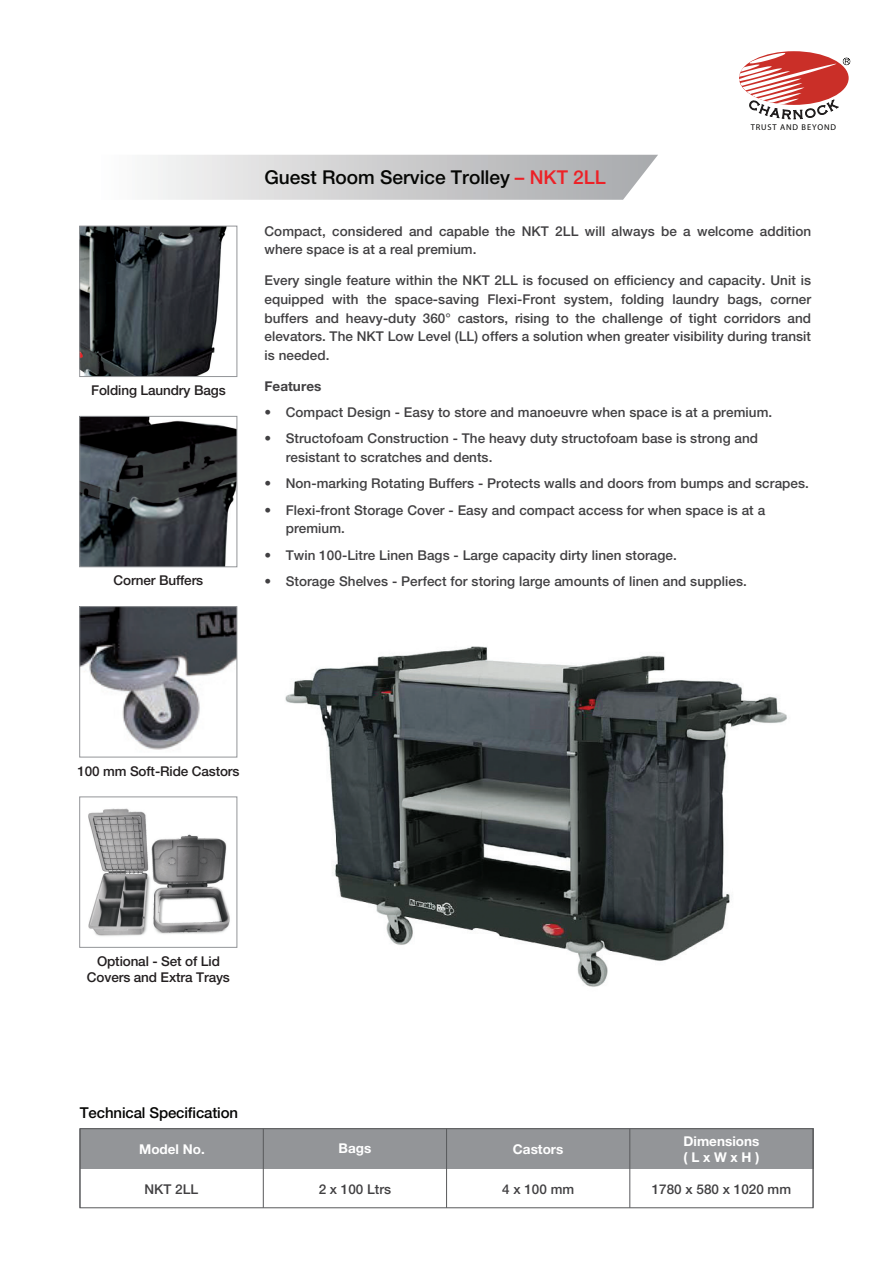
<style>
.page{position:relative;width:893px;height:1263px;background:#fff}
.page>*{position:absolute;margin:0;border:0;box-sizing:border-box;transform-origin:0 0}
.t1{font:500 19.05px "Helvetica Neue";color:#050604}
.t2{font:500 15px "Helvetica Neue";letter-spacing:-.01em;color:#050504}
.t3{font:500 13.5px/18.8px "Helvetica Neue";letter-spacing:.005em;color:#414042}
.t4{font:500 13.5px/16.2px "Helvetica Neue";letter-spacing:-.01em;color:#231f20;text-align:center}
.t5{font:700 13.5px/16.2px "Helvetica Neue";color:#fff}
.t6{font:700 13.5px "Helvetica Neue";letter-spacing:.005em;color:#414042}
.t7{font:8.4px "Myriad Pro";letter-spacing:.1em;color:#050504}
.s1{color:#ed2026}
</style>
<div class="page">
<img style="left:88px;top:808px;width:142px;height:128px">
<svg style="left:150px;top:155px;width:508px;height:45px;background:#cfcfd0"></svg>
<div style="left:80px;top:1129px;width:733px;height:40px;background:#939598"></div>
<div style="left:79px;top:1128px;width:734px;height:80px;border:1px solid #58595b"></div>
<hr style="left:813px;top:1129px;width:1px;height:79px;background:#58595b">
<hr style="left:629px;top:1129px;width:1px;height:79px;background:#58595b">
<hr style="left:446px;top:1129px;width:1px;height:79px;background:#58595b">
<hr style="left:263px;top:1129px;width:1px;height:79px;background:#58595b">
<hr style="left:80px;top:1129px;width:1px;height:79px;background:#58595b">
<img style="left:81px;top:228px;width:146px;height:147px">
<div style="left:79px;top:226px;width:158px;height:151px;border:1px solid #939598"></div>
<img style="left:81px;top:418px;width:154px;height:147px">
<div style="left:79px;top:416px;width:158px;height:151px;border:1px solid #939598"></div>
<img style="left:81px;top:608px;width:154px;height:142px">
<div style="left:79px;top:606px;width:158px;height:151px;border:1px solid #939598"></div>
<div style="left:79px;top:796px;width:158px;height:152px;border:1px solid #939598"></div>
<img style="left:285px;top:646px;width:502px;height:341px">
<svg style="left:739px;top:52px;width:111px;height:68px"></svg>
<p class="t4" style="left:91px;top:382px;width:136px">Folding Laundry Bags</p>
<p class="t4" style="left:114px;top:572px;width:91px">Corner Buffers</p>
<h1 class="t1" style="left:264px;top:166px;width:343px">Guest Room Service Trolley <span class="s1">– NKT 2LL</span></h1>
<p class="t7" style="left:751px;top:122px;width:87px">TRUST AND BEYOND</p>
<p class="t3" style="left:264px;top:221px;width:548px">Compact, considered and capable the NKT 2LL will always be a welcome addition where space is at a real premium.</p>
<p class="t3" style="left:264px;top:271px;width:548px;text-align:justify">Every single feature within the NKT 2LL is focused on efficiency and capacity. Unit is equipped with the space-saving Flexi-Front system, folding laundry bags, corner buffers and heavy-duty 360° castors, rising to the challenge of tight corridors and elevators. The NKT Low Level (LL) offers a solution when greater visibility during transit is needed.</p>
<p class="t6" style="left:264px;top:378px;width:58px">Features</p>
<p class="t3" style="left:264px;top:403px;width:509px">• Compact Design - Easy to store and manoeuvre when space is at a premium.</p>
<p class="t3" style="left:286px;top:429px;width:474px;text-indent:-21px">• Structofoam Construction - The heavy duty structofoam base is strong and resistant to scratches and dents.</p>
<p class="t3" style="left:264px;top:474px;width:546px">• Non-marking Rotating Buffers - Protects walls and doors from bumps and scrapes.</p>
<p class="t3" style="left:286px;top:500px;width:481px;text-indent:-21px">• Flexi-front Storage Cover - Easy and compact access for when space is at a premium.</p>
<p class="t3" style="left:264px;top:545px;width:414px">• Twin 100-Litre Linen Bags - Large capacity dirty linen storage.</p>
<p class="t3" style="left:264px;top:572px;width:484px">• Storage Shelves - Perfect for storing large amounts of linen and supplies.</p>
<p class="t4" style="left:77px;top:763px;width:164px">100 mm Soft-Ride Castors</p>
<p class="t4" style="left:87px;top:953px;width:145px">Optional - Set of Lid<br>Covers and Extra Trays</p>
<p class="t2" style="left:80px;top:1104px;width:160px">Technical Specification</p>
<p class="t5" style="left:139px;top:1141px;width:67px">Model No.</p>
<p class="t5" style="left:339px;top:1139px;width:34px">Bags</p>
<p class="t5" style="left:513px;top:1141px;width:52px">Castors</p>
<p class="t3" style="left:145px;top:1179px;width:55px">NKT 2LL</p>
<p class="t3" style="left:319px;top:1179px;width:74px">2 x 100 Ltrs</p>
<p class="t3" style="left:502px;top:1179px;width:74px">4 x 100 mm</p>
<p class="t5" style="left:684px;top:1133px;width:77px">Dimensions ( L x W x H )</p>
<p class="t3" style="left:652px;top:1179px;width:141px">1780 x 580 x 1020 mm</p>
</div>
